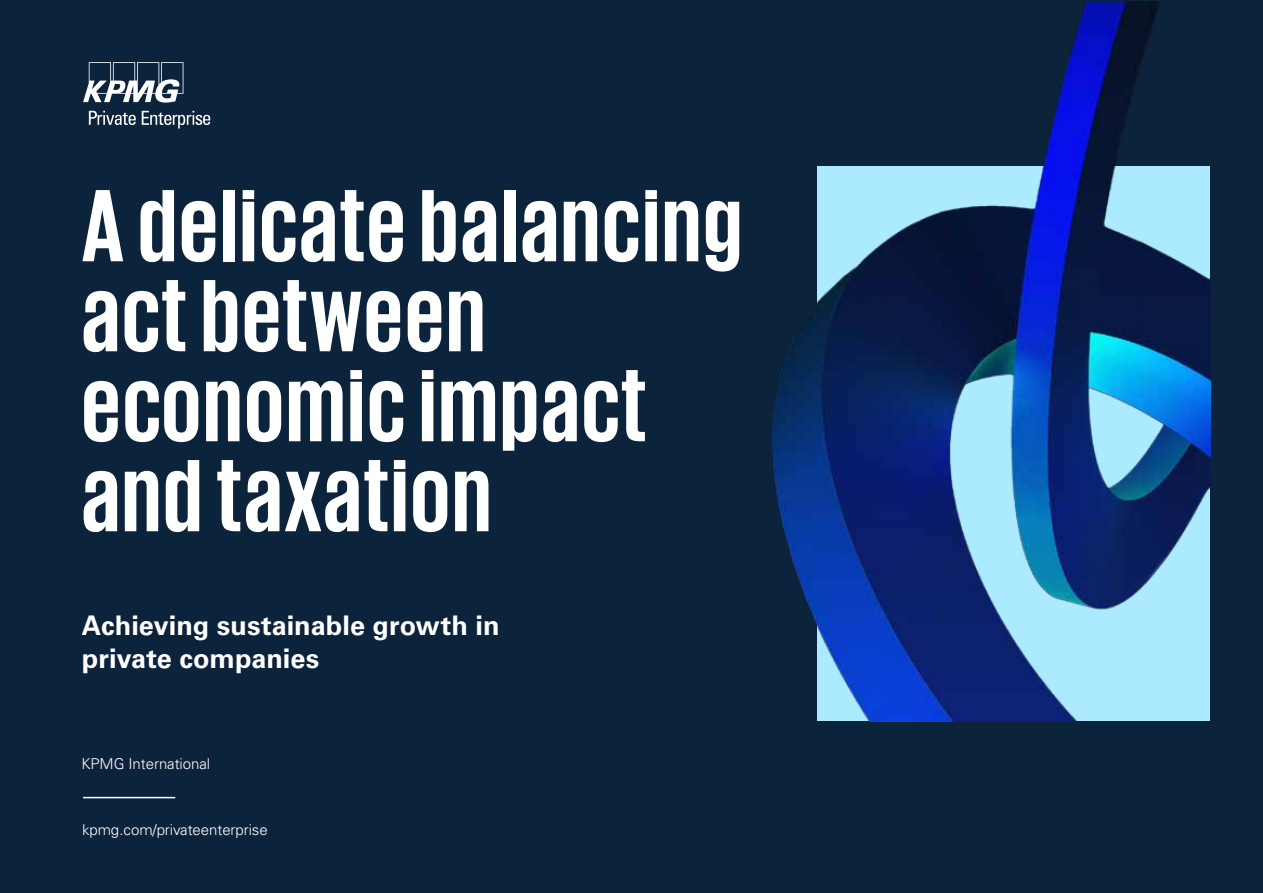
<style>
.page{position:relative;width:1263px;height:893px;background:#0c233c}
.page>*{position:absolute;margin:0;border:0;box-sizing:border-box;transform-origin:0 0}
.t1{font:700 105px/90px "KPMG";letter-spacing:.02em;color:#fff}
.t2{font:700 27px/33px "Univers LT Std";color:#fff}
.t3{font:300 15px "Univers LT Std";letter-spacing:-.005em;color:#fff}
</style>
<div class="page">
<svg style="left:83px;top:62px;width:100px;height:41px"></svg>
<svg style="left:89px;top:111px;width:47px;height:14px"></svg>
<svg style="left:142px;top:111px;width:68px;height:18px"></svg>
<hr style="left:83px;top:797px;width:92px;height:1px;background:#fff">
<img style="left:772px;top:1px;width:438px;height:720px">
<p class="t1" style="left:81px;top:178px;width:662px">A delicate balancing act between economic impact and taxation</p>
<p class="t2" style="left:82px;top:610px;width:419px">Achieving sustainable growth in private companies</p>
<p class="t3" style="left:81px;top:755px;width:130px">KPMG International</p>
<p class="t3" style="left:82px;top:820px;width:187px">kpmg.com/privateenterprise</p>
</div>
